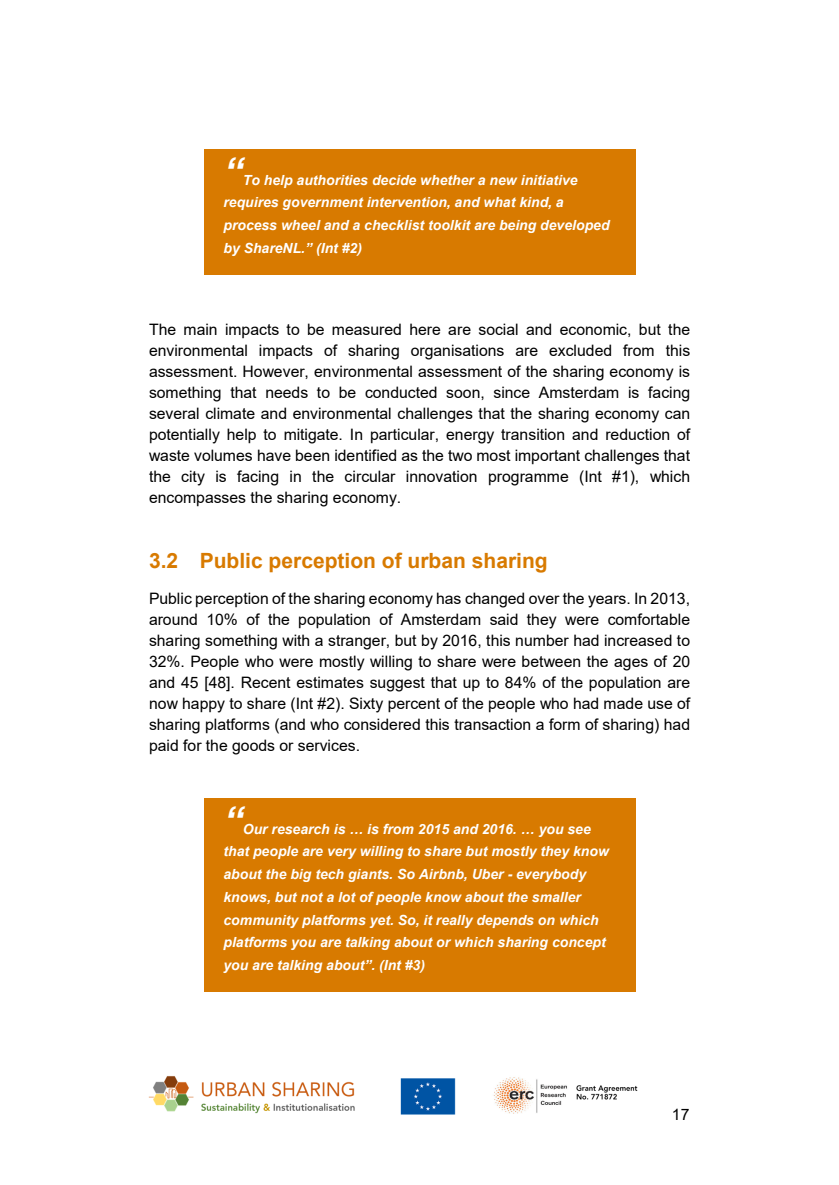
<style>
.page{position:relative;width:839px;height:1185px;background:#fff}
.page>*{position:absolute;margin:0;border:0;box-sizing:border-box;transform-origin:0 0}
.t1{font:italic 700 38.5px "Arial";color:#fff}
.t2{font:700 21px "Arial";color:#d87a00}
.t3{font:15.75px/21px "Arial";color:#000;text-align:justify}
.t4{font:italic 700 14px/22.8px "Arial";color:#fff}
</style>
<div class="page">
<img style="left:148px;top:1076px;width:490px;height:39px">
<div style="left:203px;top:149px;width:432px;height:40px;background:#d87a00"></div>
<div style="left:203px;top:189px;width:432px;height:23px;background:#d87a00"></div>
<div style="left:203px;top:212px;width:432px;height:23px;background:#d87a00"></div>
<svg style="left:635px;top:189px;width:1px;height:46px"></svg>
<div style="left:203px;top:235px;width:432px;height:40px;background:#d87a00"></div>
<div style="left:203px;top:798px;width:432px;height:40px;background:#d87a00"></div>
<div style="left:203px;top:838px;width:432px;height:23px;background:#d87a00"></div>
<div style="left:203px;top:861px;width:432px;height:22px;background:#d87a00"></div>
<div style="left:203px;top:883px;width:432px;height:23px;background:#d87a00"></div>
<div style="left:203px;top:906px;width:432px;height:23px;background:#d87a00"></div>
<div style="left:203px;top:929px;width:432px;height:23px;background:#d87a00"></div>
<svg style="left:635px;top:838px;width:1px;height:114px"></svg>
<div style="left:203px;top:952px;width:432px;height:40px;background:#d87a00"></div>
<h1 class="t1" style="left:223px;top:150px;width:21px">“</h1>
<p class="t4" style="left:223px;top:168px;width:387px;text-indent:19px">To help authorities decide whether a new initiative requires government intervention, and what kind, a process wheel and a checklist toolkit are being developed by ShareNL.” (Int #2)</p>
<p class="t3" style="left:149px;top:319px;width:542px">The main impacts to be measured here are social and economic, but the environmental impacts of sharing organisations are excluded from this assessment. However, environmental assessment of the sharing economy is something that needs to be conducted soon, since Amsterdam is facing several climate and environmental challenges that the sharing economy can potentially help to mitigate. In particular, energy transition and reduction of waste volumes have been identified as the two most important challenges that the city is facing in the circular innovation programme (Int #1), which encompasses the sharing economy.</p>
<h2 class="t2" style="left:149px;top:549px;width:400px">3.2 Public perception of urban sharing</h2>
<p class="t3" style="left:149px;top:588px;width:542px">Public perception of the sharing economy has changed over the years. In 2013, around 10% of the population of Amsterdam said they were comfortable sharing something with a stranger, but by 2016, this number had increased to 32%. People who were mostly willing to share were between the ages of 20 and 45 [48]. Recent estimates suggest that up to 84% of the population are now happy to share (Int #2). Sixty percent of the people who had made use of sharing platforms (and who considered this transaction a form of sharing) had paid for the goods or services.</p>
<h1 class="t1" style="left:223px;top:799px;width:21px">“</h1>
<p class="t4" style="left:223px;top:817px;width:387px;text-indent:19px">Our research is … is from 2015 and 2016. … you see that people are very willing to share but mostly they know about the big tech giants. So Airbnb, Uber - everybody knows, but not a lot of people know about the smaller community platforms yet. So, it really depends on which platforms you are talking about or which sharing concept you are talking about”. (Int #3)</p>
<p class="t3" style="left:671px;top:1103px;width:19px">17</p>
</div>
